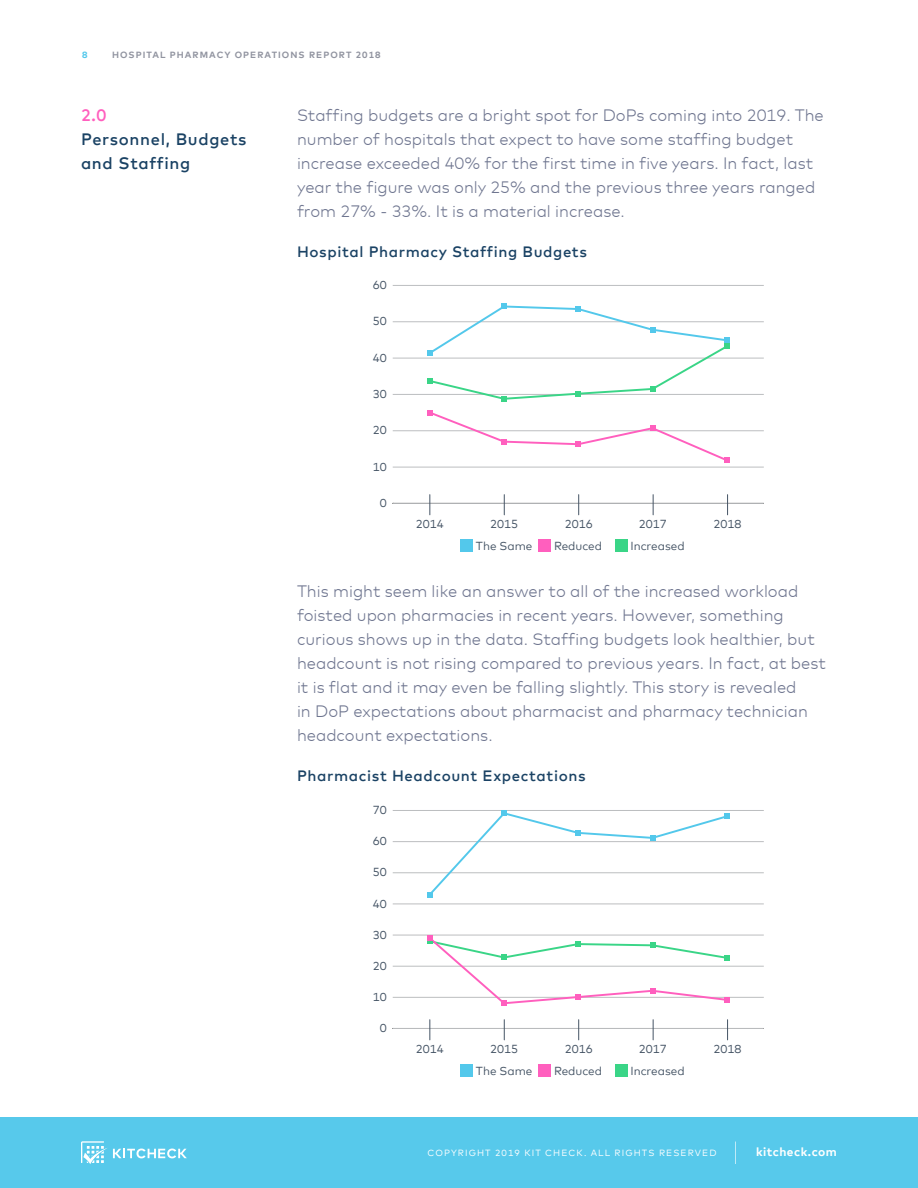
<style>
.page{position:relative;width:918px;height:1188px;background:#fff}
.page>*{position:absolute;margin:0;border:0;box-sizing:border-box;transform-origin:0 0}
.t1{font:300 16.5px/24px "Mark Offc Pro";color:#6e758f}
.t2{font:500 16.5px/24px "Mark Offc Pro";letter-spacing:.04em;color:#1a4264}
.t3{font:500 16.5px "Mark Offc Pro";color:#ff5fbe}
.t4{font:500 15px "Mark Offc Pro";letter-spacing:.04em;color:#1a4264}
.t5{font:700 12px "Mark Offc Pro";letter-spacing:.04em;color:#fff}
.t6{font:11.7px "Mark Offc Pro";color:#455465}
.t7{font:9px "Mark Offc Pro";letter-spacing:.12em;color:#fff}
.t8{font:700 9px "Mark Offc Pro";letter-spacing:.12em;color:#9194a0}
.t9{font:700 9px "Mark Offc Pro";color:#53c8eb}
</style>
<div class="page">
<div style="left:0;top:1117px;width:918px;height:71px;background:#57c9eb"></div>
<svg style="left:81px;top:1141px;width:106px;height:23px"></svg>
<svg style="left:735px;top:1142px;width:1px;height:22px"></svg>
<hr style="left:393px;top:503px;width:371px;height:1px;background:#bcbec0">
<hr style="left:393px;top:467px;width:371px;height:1px;background:#bcbec0">
<hr style="left:393px;top:430px;width:371px;height:1px;background:#bcbec0">
<hr style="left:393px;top:394px;width:371px;height:1px;background:#bcbec0">
<hr style="left:393px;top:358px;width:371px;height:1px;background:#bcbec0">
<hr style="left:393px;top:321px;width:371px;height:1px;background:#bcbec0">
<hr style="left:393px;top:285px;width:371px;height:1px;background:#bcbec0">
<svg style="left:427px;top:410px;width:303px;height:53px"></svg>
<svg style="left:427px;top:304px;width:303px;height:98px"></svg>
<svg style="left:429px;top:495px;width:1px;height:20px"></svg>
<svg style="left:504px;top:495px;width:1px;height:20px"></svg>
<svg style="left:578px;top:495px;width:1px;height:20px"></svg>
<svg style="left:653px;top:495px;width:1px;height:20px"></svg>
<svg style="left:727px;top:495px;width:1px;height:20px"></svg>
<div style="left:461px;top:539px;width:12px;height:13px;background:#53c8eb"></div>
<div style="left:539px;top:539px;width:12px;height:13px;background:#ff5fbe"></div>
<div style="left:615px;top:539px;width:12px;height:13px;background:#3ad587"></div>
<hr style="left:393px;top:1028px;width:371px;height:1px;background:#bcbec0">
<hr style="left:393px;top:997px;width:371px;height:1px;background:#bcbec0">
<hr style="left:393px;top:966px;width:371px;height:1px;background:#bcbec0">
<hr style="left:393px;top:935px;width:371px;height:1px;background:#bcbec0">
<hr style="left:393px;top:903px;width:371px;height:1px;background:#bcbec0">
<hr style="left:393px;top:872px;width:371px;height:1px;background:#bcbec0">
<hr style="left:393px;top:841px;width:371px;height:1px;background:#bcbec0">
<hr style="left:393px;top:810px;width:371px;height:1px;background:#bcbec0">
<svg style="left:427px;top:935px;width:303px;height:71px"></svg>
<svg style="left:427px;top:810px;width:303px;height:87px"></svg>
<svg style="left:429px;top:1020px;width:1px;height:20px"></svg>
<svg style="left:504px;top:1020px;width:1px;height:20px"></svg>
<svg style="left:578px;top:1020px;width:1px;height:20px"></svg>
<svg style="left:653px;top:1020px;width:1px;height:20px"></svg>
<svg style="left:727px;top:1020px;width:1px;height:20px"></svg>
<div style="left:461px;top:1064px;width:12px;height:13px;background:#53c8eb"></div>
<div style="left:539px;top:1064px;width:12px;height:13px;background:#ff5fbe"></div>
<div style="left:615px;top:1064px;width:12px;height:13px;background:#3ad587"></div>
<p class="t9" style="left:82px;top:48px;width:7px">8</p>
<p class="t8" style="left:112px;top:48px;width:270px">HOSPITAL PHARMACY OPERATIONS REPORT 2018</p>
<p class="t3" style="left:81px;top:103px;width:27px">2.0</p>
<p class="t2" style="left:81px;top:126px;width:167px">Personnel, Budgets and Staffing</p>
<p class="t1" style="left:297px;top:102px;width:528px">Staffing budgets are a bright spot for DoPs coming into 2019. The number of hospitals that expect to have some staffing budget increase exceeded 40% for the first time in five years. In fact, last year the figure was only 25% and the previous three years ranged from 27% - 33%. It is a material increase.</p>
<p class="t4" style="left:297px;top:240px;width:291px">Hospital Pharmacy Staffing Budgets</p>
<p class="t6" style="left:373px;top:276px;width:15px">60</p>
<p class="t6" style="left:373px;top:312px;width:15px">50</p>
<p class="t6" style="left:373px;top:349px;width:15px">40</p>
<p class="t6" style="left:373px;top:385px;width:15px">30</p>
<p class="t6" style="left:373px;top:421px;width:15px">20</p>
<p class="t6" style="left:373px;top:458px;width:15px">10</p>
<p class="t6" style="left:380px;top:494px;width:8px">0</p>
<p class="t6" style="left:416px;top:515px;width:29px">2014</p>
<p class="t6" style="left:490px;top:515px;width:29px">2015</p>
<p class="t6" style="left:565px;top:515px;width:29px">2016</p>
<p class="t6" style="left:639px;top:515px;width:29px">2017</p>
<p class="t6" style="left:714px;top:515px;width:29px">2018</p>
<p class="t6" style="left:476px;top:537px;width:58px">The Same</p>
<p class="t6" style="left:554px;top:537px;width:50px">Reduced</p>
<p class="t6" style="left:630px;top:537px;width:56px">Increased</p>
<p class="t1" style="left:297px;top:578px;width:530px">This might seem like an answer to all of the increased workload foisted upon pharmacies in recent years. However, something curious shows up in the data. Staffing budgets look healthier, but headcount is not rising compared to previous years. In fact, at best it is flat and it may even be falling slightly. This story is revealed<br>in DoP expectations about pharmacist and pharmacy technician headcount expectations.</p>
<p class="t4" style="left:297px;top:764px;width:290px">Pharmacist Headcount Expectations</p>
<p class="t6" style="left:373px;top:801px;width:15px">70</p>
<p class="t6" style="left:373px;top:832px;width:15px">60</p>
<p class="t6" style="left:373px;top:863px;width:15px">50</p>
<p class="t6" style="left:373px;top:895px;width:15px">40</p>
<p class="t6" style="left:373px;top:926px;width:15px">30</p>
<p class="t6" style="left:373px;top:957px;width:15px">20</p>
<p class="t6" style="left:373px;top:988px;width:15px">10</p>
<p class="t6" style="left:380px;top:1019px;width:8px">0</p>
<p class="t6" style="left:416px;top:1040px;width:29px">2014</p>
<p class="t6" style="left:490px;top:1040px;width:29px">2015</p>
<p class="t6" style="left:565px;top:1040px;width:29px">2016</p>
<p class="t6" style="left:639px;top:1040px;width:29px">2017</p>
<p class="t6" style="left:714px;top:1040px;width:29px">2018</p>
<p class="t6" style="left:476px;top:1062px;width:58px">The Same</p>
<p class="t6" style="left:554px;top:1062px;width:50px">Reduced</p>
<p class="t6" style="left:630px;top:1062px;width:56px">Increased</p>
<p class="t7" style="left:427px;top:1146px;width:291px">COPYRIGHT 2019 KIT CHECK. ALL RIGHTS RESERVED</p>
<p class="t5" style="left:756px;top:1143px;width:82px">kitcheck.com</p>
</div>
